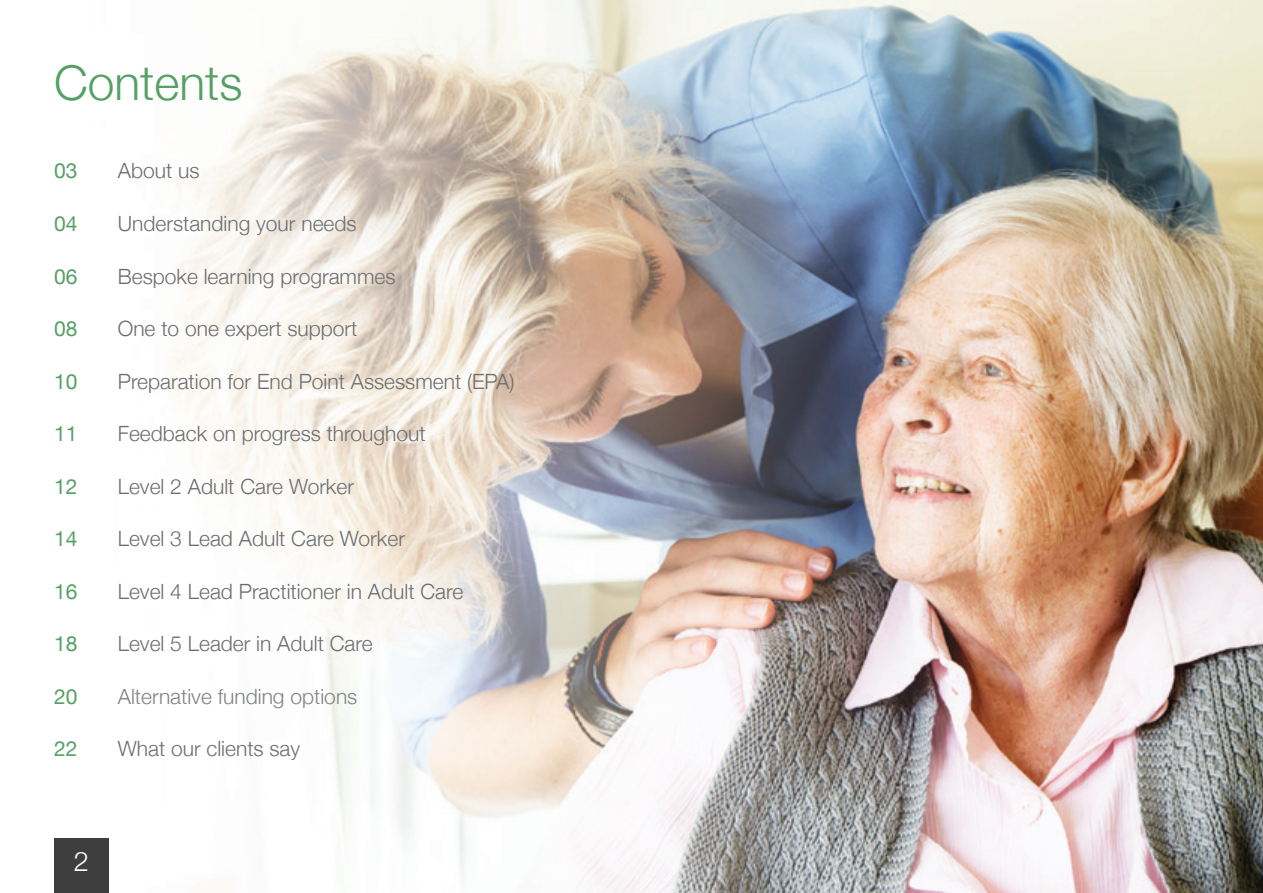
<style>
.page{position:relative;width:1263px;height:893px;background:#fff}
.page>*{position:absolute;margin:0;border:0;box-sizing:border-box;transform-origin:0 0}
.t1{font:300 48px "Helvetica Neue";color:#55a064}
.t2{font:300 27px "Helvetica Neue";color:#fff}
.t3{font:300 21px "Helvetica Neue";color:#6c6d70}
.t4{font:300 21px "Helvetica Neue";color:#808285}
.t5{font:21px "Helvetica Neue";color:#55a064}
</style>
<div class="page">
<img style="left:54px;top:0;width:1209px;height:893px">
<div style="left:54px;top:839px;width:55px;height:54px;background:#3e3e3f"></div>
<h1 class="t1" style="left:54px;top:54px;width:190px">Contents</h1>
<p class="t5" style="left:54px;top:158px;width:25px">03</p>
<p class="t3" style="left:118px;top:158px;width:83px">About us</p>
<p class="t5" style="left:54px;top:211px;width:25px">04</p>
<p class="t3" style="left:118px;top:211px;width:240px">Understanding your needs</p>
<p class="t5" style="left:54px;top:263px;width:25px">06</p>
<p class="t3" style="left:118px;top:263px;width:279px">Bespoke learning programmes</p>
<p class="t5" style="left:54px;top:316px;width:25px">08</p>
<p class="t3" style="left:118px;top:316px;width:241px">One to one expert support</p>
<p class="t5" style="left:54px;top:369px;width:25px">10</p>
<p class="t3" style="left:118px;top:368px;width:398px">Preparation for End Point Assessment (EPA)</p>
<p class="t5" style="left:54px;top:421px;width:25px">11</p>
<p class="t3" style="left:118px;top:421px;width:309px">Feedback on progress throughout</p>
<p class="t5" style="left:54px;top:474px;width:25px">12</p>
<p class="t3" style="left:118px;top:473px;width:238px">Level 2 Adult Care Worker</p>
<p class="t5" style="left:54px;top:526px;width:25px">14</p>
<p class="t3" style="left:118px;top:526px;width:289px">Level 3 Lead Adult Care Worker</p>
<p class="t5" style="left:54px;top:579px;width:25px">16</p>
<p class="t3" style="left:118px;top:578px;width:347px">Level 4 Lead Practitioner in Adult Care</p>
<p class="t5" style="left:54px;top:631px;width:25px">18</p>
<p class="t3" style="left:118px;top:631px;width:256px">Level 5 Leader in Adult Care</p>
<p class="t5" style="left:54px;top:684px;width:25px">20</p>
<p class="t4" style="left:118px;top:683px;width:241px">Alternative funding options</p>
<p class="t5" style="left:54px;top:736px;width:25px">22</p>
<p class="t3" style="left:118px;top:736px;width:184px">What our clients say</p>
<p class="t2" style="left:74px;top:844px;width:17px">2</p>
</div>
